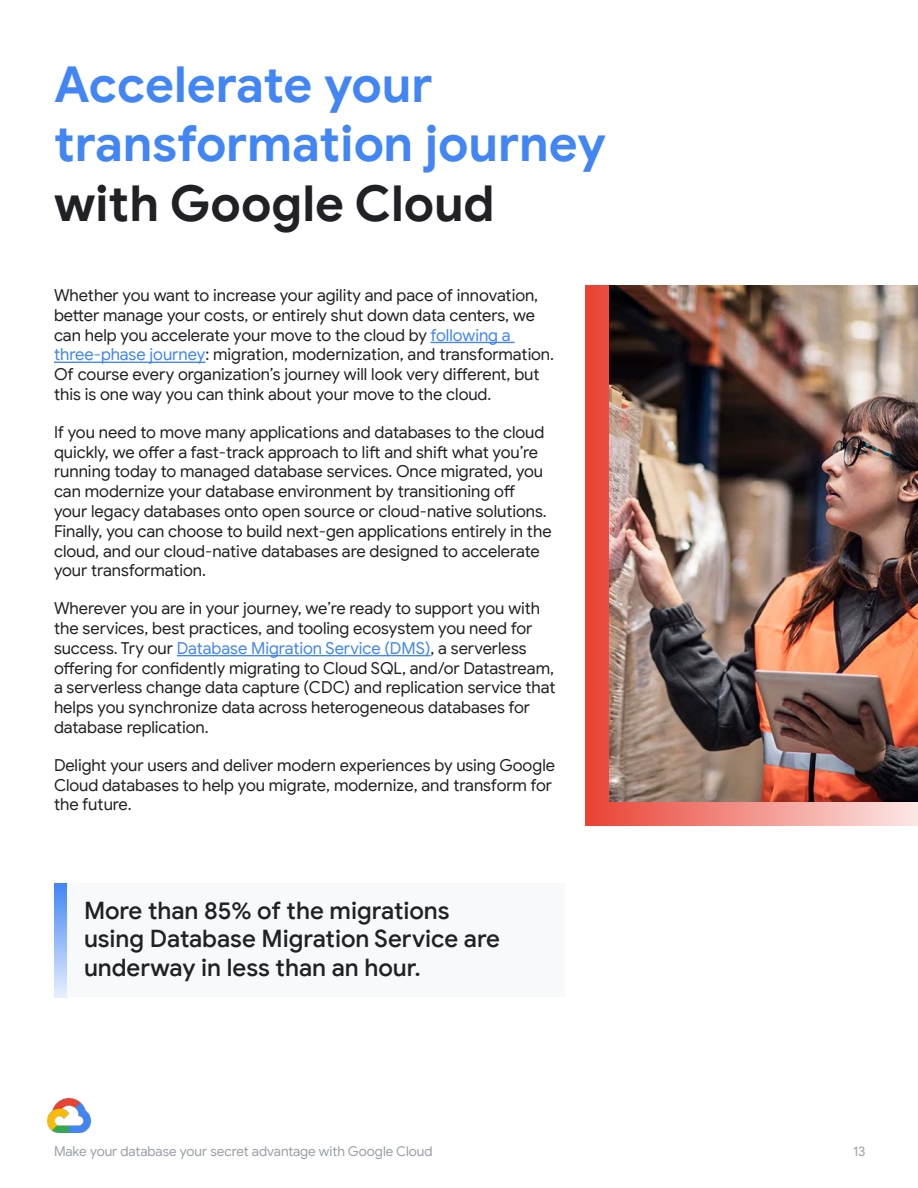
<style>
.page{position:relative;width:918px;height:1188px;background:#fff}
.page>*{position:absolute;margin:0;border:0;box-sizing:border-box;transform-origin:0 0}
.t1{font:700 49.5px/59.4px "Google Sans";letter-spacing:-.005em;color:#4285f4}
.t2{font:700 49.5px "Google Sans";letter-spacing:-.005em;color:#202124}
.t3{font:500 24px/28.8px "Google Sans";color:#202124}
.t4{font:16.5px/19.8px "Google Sans";letter-spacing:-.005em;color:#202124}
.t5{font:13.5px "Google Sans";letter-spacing:-.005em;color:#9aa0a6}
.s1{color:#4285f4}
</style>
<div class="page">
<img style="left:48px;top:1098px;width:43px;height:34px">
<hr style="left:430px;top:342px;width:85px;height:1px;background:#4285f4">
<hr style="left:54px;top:362px;width:151px;height:1px;background:#4285f4">
<hr style="left:177px;top:655px;width:253px;height:1px;background:#4285f4">
<svg style="left:54px;top:884px;width:14px;height:114px;background:#9cbff9"></svg>
<div style="left:68px;top:884px;width:498px;height:114px;background:#f8f9fa"></div>
<svg style="left:585px;top:285px;width:333px;height:541px;background:#ec6559"></svg>
<img style="left:609px;top:285px;width:309px;height:516px">
<h1 class="t1" style="left:54px;top:55px;width:554px">Accelerate your transformation journey</h1>
<h1 class="t2" style="left:54px;top:173px;width:442px">with Google Cloud</h1>
<p class="t4" style="left:54px;top:285px;width:502px">Whether you want to increase your agility and pace of innovation, better manage your costs, or entirely shut down data centers, we can help you accelerate your move to the cloud by <span class="s1">following a three-phase journey</span>: migration, modernization, and transformation.<br>Of course every organization’s journey will look very different, but this is one way you can think about your move to the cloud.</p>
<p class="t4" style="left:54px;top:422px;width:499px">If you need to move many applications and databases to the cloud quickly, we offer a fast-track approach to lift and shift what you’re running today to managed database services. Once migrated, you can modernize your database environment by transitioning off your legacy databases onto open source or cloud-native solutions.<br>Finally, you can choose to build next-gen applications entirely in the cloud, and our cloud-native databases are designed to accelerate your transformation.</p>
<p class="t4" style="left:54px;top:598px;width:503px">Wherever you are in your journey, we’re ready to support you with the services, best practices, and tooling ecosystem you need for success. Try our <span class="s1">Database Migration Service (DMS)</span>, a serverless offering for confidently migrating to Cloud SQL, and/or Datastream, a serverless change data capture (CDC) and replication service that helps you synchronize data across heterogeneous databases for database replication.</p>
<p class="t4" style="left:54px;top:755px;width:503px">Delight your users and deliver modern experiences by using Google<br>Cloud databases to help you migrate, modernize, and transform for the future.</p>
<h2 class="t3" style="left:84px;top:896px;width:417px">More than 85% of the migrations using Database Migration Service are underway in less than an hour.</h2>
<p class="t5" style="left:54px;top:1143px;width:380px">Make your database your secret advantage with Google Cloud</p>
<p class="t5" style="left:853px;top:1143px;width:14px">13</p>
</div>
